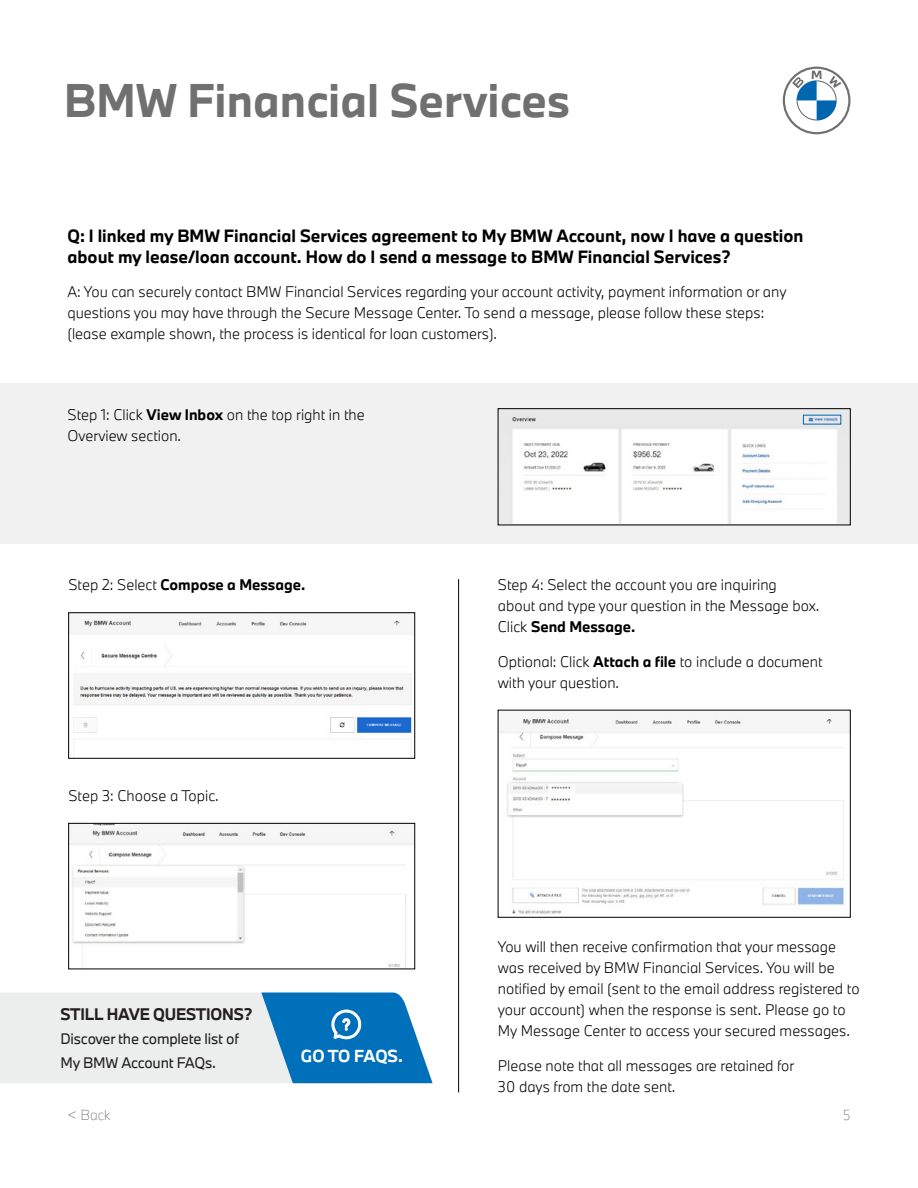
<style>
.page{position:relative;width:918px;height:1188px;background:#fff}
.page>*{position:absolute;margin:0;border:0;box-sizing:border-box;transform-origin:0 0}
.t1{font:700 43.8px "BMW Type Next";color:#707070}
.t2{font:700 16.5px/21px "BMW Type Next";color:#000}
.t3{font:700 16.05px "BMW Type Next";letter-spacing:-.015em;color:#fff}
.t4{font:700 15.6px "BMW Type Next";letter-spacing:-.015em;color:#231f20}
.t5{font:300 14.25px/21px "BMW Type Next";color:#000}
.t6{font:700 14.25px "BMW Type Next";color:#000}
.t7{font:14.1px/24.3px "BMW Type Next";letter-spacing:-.015em;color:#231f20}
.t8{font:100 13.5px "BMW Type Next";color:#707070}
.s1{font-weight:700}
.s2{font-weight:300}
</style>
<div class="page">
<svg style="left:783px;top:67px;width:67px;height:67px"></svg>
<div style="left:0;top:383px;width:918px;height:160px;background:#f1f1f1"></div>
<img style="left:508px;top:410px;width:337px;height:113px">
<div style="left:498px;top:408px;width:352px;height:117px;border:1px solid #000"></div>
<img style="left:70px;top:615px;width:343px;height:128px">
<img style="left:70px;top:825px;width:343px;height:142px">
<div style="left:68px;top:823px;width:347px;height:146px;border:1px solid #000"></div>
<img style="left:500px;top:712px;width:348px;height:202px">
<hr style="left:458px;top:579px;width:1px;height:513px;background:#000">
<svg style="left:0;top:993px;width:433px;height:90px;background:#a3c6dd"></svg>
<p class="t1" style="left:64px;top:71px;width:508px">BMW Financial Services</p>
<p class="t2" style="left:68px;top:225px;width:737px">Q: I linked my BMW Financial Services agreement to My BMW Account, now I have a question about my lease/loan account. How do I send a message to BMW Financial Services?</p>
<p class="t5" style="left:68px;top:281px;width:721px">A: You can securely contact BMW Financial Services regarding your account activity, payment information or any questions you may have through the Secure Message Center. To send a message, please follow these steps: (lease example shown, the process is identical for loan customers).</p>
<p class="t5" style="left:68px;top:403px;width:299px">Step 1: Click <span class="s1">View Inbox</span> on the top right in the<br>Overview section.</p>
<p class="t6" style="left:68px;top:575px;width:238px"><span class="s2">Step 2: Select</span> Compose a Message.</p>
<p class="t5" style="left:68px;top:785px;width:152px">Step 3: Choose a Topic.</p>
<p class="t4" style="left:60px;top:1003px;width:193px">STILL HAVE QUESTIONS?</p>
<p class="t7" style="left:60px;top:1026px;width:180px">Discover the complete list of<br>My BMW Account FAQs.</p>
<p class="t3" style="left:301px;top:1045px;width:104px">GO TO FAQS.</p>
<p class="t5" style="left:498px;top:574px;width:323px">Step 4: Select the account you are inquiring<br>about and type your question in the Message box.<br>Click <span class="s1">Send Message.</span></p>
<p class="t5" style="left:498px;top:651px;width:326px">Optional: Click <span class="s1">Attach a file</span> to include a document with your question.</p>
<p class="t5" style="left:498px;top:936px;width:363px">You will then receive confirmation that your message was received by BMW Financial Services. You will be notified by email (sent to the email address registered to your account) when the response is sent. Please go to My Message Center to access your secured messages.</p>
<p class="t5" style="left:498px;top:1055px;width:298px">Please note that all messages are retained for<br>30 days from the date sent.</p>
<p class="t8" style="left:68px;top:1105px;width:45px">&lt; Back</p>
<p class="t8" style="left:843px;top:1105px;width:9px">5</p>
</div>
